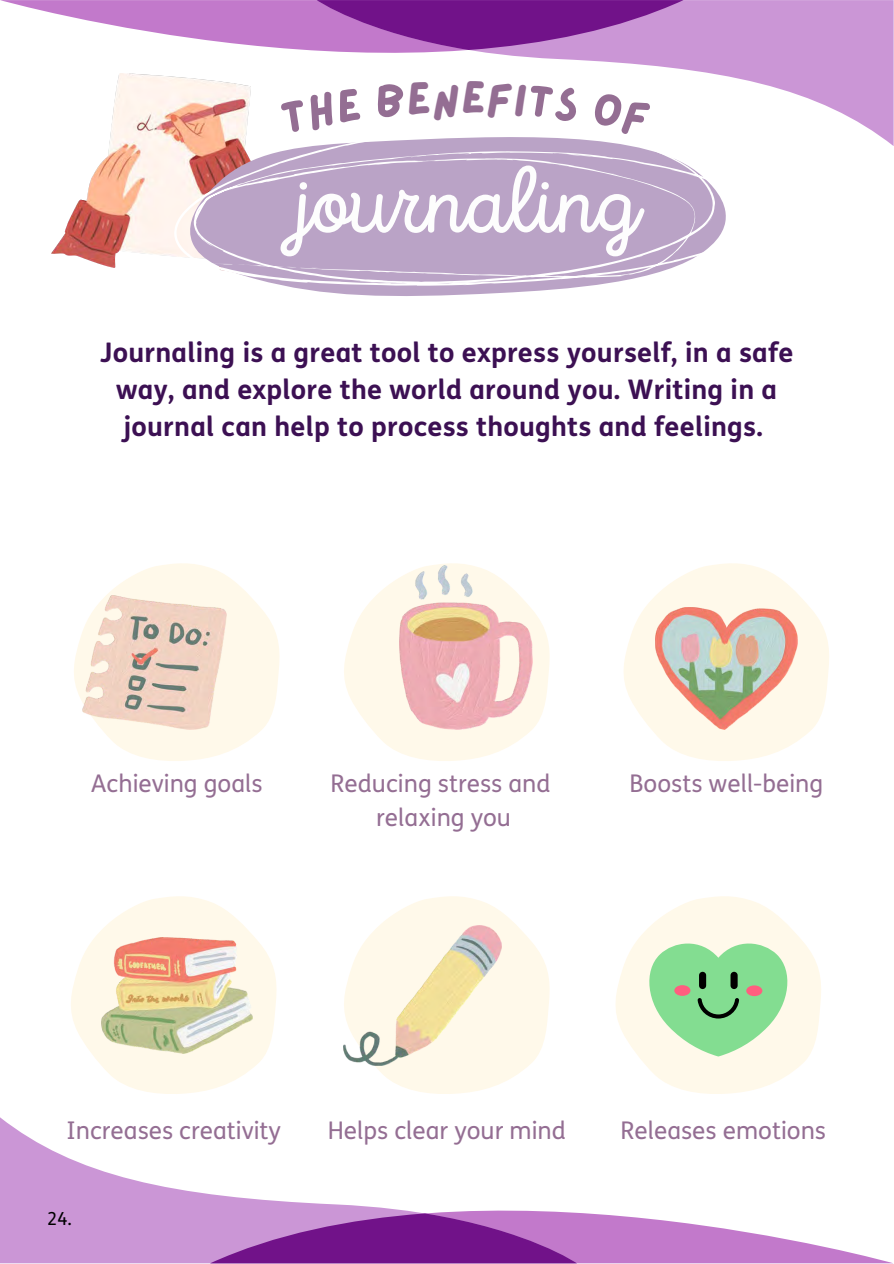
<style>
.page{position:relative;width:894px;height:1264px;background:#fff}
.page>*{position:absolute;margin:0;border:0;box-sizing:border-box;transform-origin:0 0}
.t1{font:95.25px "Intro Script";color:#fdfdfd}
.t2{font:700 27px/37.2px "FS Me";letter-spacing:.01em;color:#3c1053;text-align:center}
.t3{font:24.3px/33.8px "FS Me";color:#946e93;text-align:center}
.t4{font:18px "FS Me";color:#000}
</style>
<div class="page">
<svg style="left:0;top:0;width:316px;height:51px;fill:#c279cb"></svg>
<svg style="left:316px;top:0;width:577px;height:146px;fill:#cb96d6"></svg>
<svg style="left:316px;top:0;width:367px;height:50px;background:#913fa4"></svg>
<svg style="left:576px;top:1212px;width:316px;height:51px;fill:#c279cb"></svg>
<svg style="left:0;top:1117px;width:576px;height:146px"></svg>
<svg style="left:210px;top:1213px;width:366px;height:50px;background:#9240a4"></svg>
<img style="left:52px;top:73px;width:199px;height:195px">
<svg style="left:286px;top:286px;width:300px;height:10px;fill:#baa3c6"></svg>
<svg style="left:174px;top:126px;width:583px;height:160px;fill:#baa3c6"></svg>
<svg style="left:691px;top:220px;width:4px;height:12px"></svg>
<svg style="left:216px;top:191px;width:8px;height:2px"></svg>
<svg style="left:381px;top:280px;width:17px;height:4px"></svg>
<svg style="left:429px;top:161px;width:18px;height:1px"></svg>
<svg style="left:187px;top:262px;width:60px;height:3px"></svg>
<svg style="left:310px;top:268px;width:20px;height:2px"></svg>
<svg style="left:388px;top:272px;width:25px;height:1px"></svg>
<svg style="left:451px;top:273px;width:15px;height:2px"></svg>
<svg style="left:607px;top:172px;width:6px;height:2px"></svg>
<svg style="left:440px;top:281px;width:13px;height:3px"></svg>
<svg style="left:705px;top:213px;width:8px;height:12px"></svg>
<svg style="left:74px;top:563px;width:205px;height:198px"></svg>
<svg style="left:344px;top:563px;width:205px;height:198px"></svg>
<svg style="left:624px;top:563px;width:205px;height:198px"></svg>
<svg style="left:71px;top:896px;width:205px;height:198px"></svg>
<svg style="left:371px;top:896px;width:178px;height:198px"></svg>
<img style="left:83px;top:595px;width:144px;height:134px">
<img style="left:399px;top:565px;width:133px;height:164px">
<img style="left:655px;top:607px;width:142px;height:122px">
<img style="left:102px;top:937px;width:150px;height:116px">
<img style="left:344px;top:925px;width:157px;height:140px">
<svg style="left:615px;top:896px;width:205px;height:198px"></svg>
<svg style="left:280px;top:88px;width:81px;height:46px"></svg>
<svg style="left:375px;top:80px;width:204px;height:49px"></svg>
<svg style="left:592px;top:91px;width:58px;height:47px"></svg>
<p class="t1" style="left:295px;top:162px;width:342px">journaling</p>
<h4 class="t2" style="left:100px;top:335px;width:695px">Journaling is a great tool to express yourself, in a safe way, and explore the world around you. Writing in a journal can help to process thoughts and feelings.</h4>
<h4 class="t3" style="left:91px;top:767px;width:173px">Achieving goals</h4>
<h4 class="t3" style="left:330px;top:767px;width:221px">Reducing stress and relaxing you</h4>
<p class="t3" style="left:629px;top:767px;width:195px">Boosts well-being</p>
<p class="t3" style="left:66px;top:1114px;width:216px">Increases creativity</p>
<p class="t3" style="left:327px;top:1114px;width:239px">Helps clear your mind</p>
<p class="t3" style="left:620px;top:1114px;width:207px">Releases emotions</p>
<p class="t4" style="left:47px;top:1208px;width:26px">24.</p>
</div>
